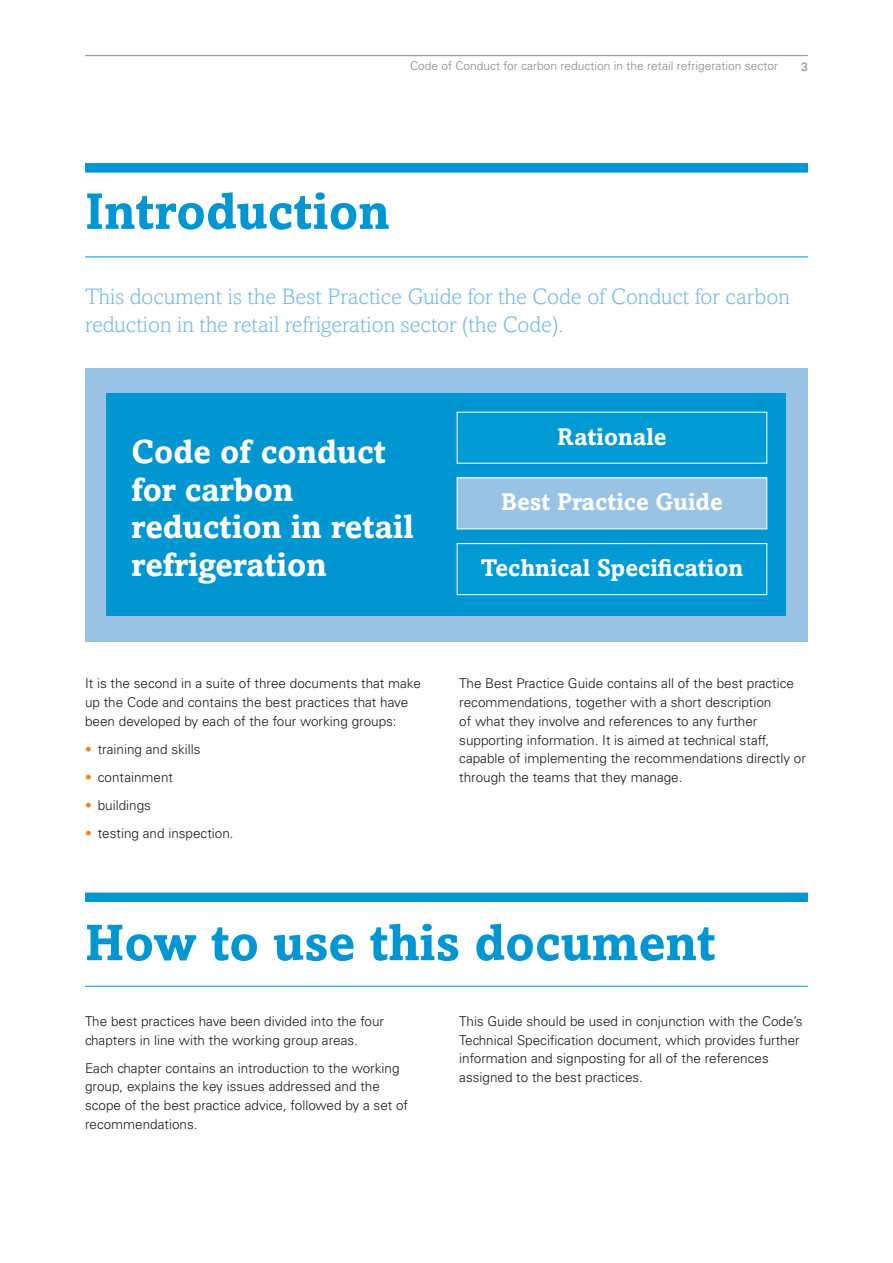
<style>
.page{position:relative;width:893px;height:1263px;background:#fff}
.page>*{position:absolute;margin:0;border:0;box-sizing:border-box;transform-origin:0 0}
.t1{font:700 51px "Amasis MT Std";color:#0096d2}
.t2{font:700 33px/37.5px "Amasis MT Std";color:#fff}
.t3{font:700 24px "Amasis MT Std";color:#fff}
.t4{font:300 22.5px/28.2px "Amasis MT Std";color:#78bae1}
.t5{font:300 13.5px/18.8px "Univers LT Std";color:#1a181b}
.t6{font:300 12px "Univers LT Std";color:#88898b}
.t7{font:12px "Univers LT Std";color:#88898b}
.s1{color:#ef8523}
</style>
<div class="page">
<hr style="left:85px;top:55px;width:723px;height:1px;background:#88898b">
<div style="left:85px;top:163px;width:723px;height:10px;background:#0096d2"></div>
<div style="left:85px;top:892px;width:723px;height:10px;background:#0096d2"></div>
<hr style="left:85px;top:257px;width:723px;height:1px;background:#0096d2">
<hr style="left:85px;top:986px;width:723px;height:1px;background:#0096d2">
<div style="left:85px;top:368px;width:723px;height:274px;background:#98c3e4"></div>
<div style="left:106px;top:393px;width:680px;height:222px;background:#0096d2"></div>
<div style="left:457px;top:412px;width:310px;height:51px;background:#009ad4"></div>
<div style="left:457px;top:478px;width:310px;height:51px;background:#98c3e4"></div>
<div style="left:457px;top:478px;width:310px;height:51px;border:1px solid #fff"></div>
<div style="left:457px;top:544px;width:310px;height:51px;background:#009ad4"></div>
<div style="left:457px;top:543px;width:310px;height:52px;border:1px solid #fff"></div>
<p class="t6" style="left:410px;top:59px;width:370px">Code of Conduct for carbon reduction in the retail refrigeration sector</p>
<p class="t7" style="left:801px;top:59px;width:8px">3</p>
<h1 class="t1" style="left:85px;top:180px;width:306px">Introduction</h1>
<h3 class="t4" style="left:85px;top:282px;width:706px">This document is the Best Practice Guide for the Code of Conduct for carbon reduction in the retail refrigeration sector (the Code).</h3>
<h2 class="t2" style="left:132px;top:433px;width:284px">Code of conduct for carbon reduction in retail refrigeration</h2>
<p class="t5" style="left:85px;top:674px;width:337px">It is the second in a suite of three documents that make up the Code and contains the best practices that have been developed by each of the four working groups:</p>
<p class="t5" style="left:85px;top:740px;width:117px"><span class="s1">•</span> training and skills</p>
<p class="t5" style="left:85px;top:768px;width:90px"><span class="s1">•</span> containment</p>
<p class="t5" style="left:85px;top:796px;width:68px"><span class="s1">•</span> buildings</p>
<p class="t5" style="left:85px;top:824px;width:150px"><span class="s1">•</span> testing and inspection.</p>
<h3 class="t3" style="left:557px;top:422px;width:111px">Rationale</h3>
<h3 class="t3" style="left:501px;top:487px;width:223px">Best Practice Guide</h3>
<h3 class="t3" style="left:481px;top:553px;width:264px">Technical Specification</h3>
<p class="t5" style="left:459px;top:674px;width:348px">The Best Practice Guide contains all of the best practice recommendations, together with a short description<br>of what they involve and references to any further supporting information. It is aimed at technical staff, capable of implementing the recommendations directly or through the teams that they manage.</p>
<h1 class="t1" style="left:85px;top:911px;width:632px">How to use this document</h1>
<p class="t5" style="left:85px;top:1012px;width:301px">The best practices have been divided into the four chapters in line with the working group areas.</p>
<p class="t5" style="left:85px;top:1058px;width:325px">Each chapter contains an introduction to the working group, explains the key issues addressed and the scope of the best practice advice, followed by a set of recommendations.</p>
<p class="t5" style="left:459px;top:1012px;width:345px">This Guide should be used in conjunction with the Code’s Technical Specification document, which provides further information and signposting for all of the references assigned to the best practices.</p>
</div>
